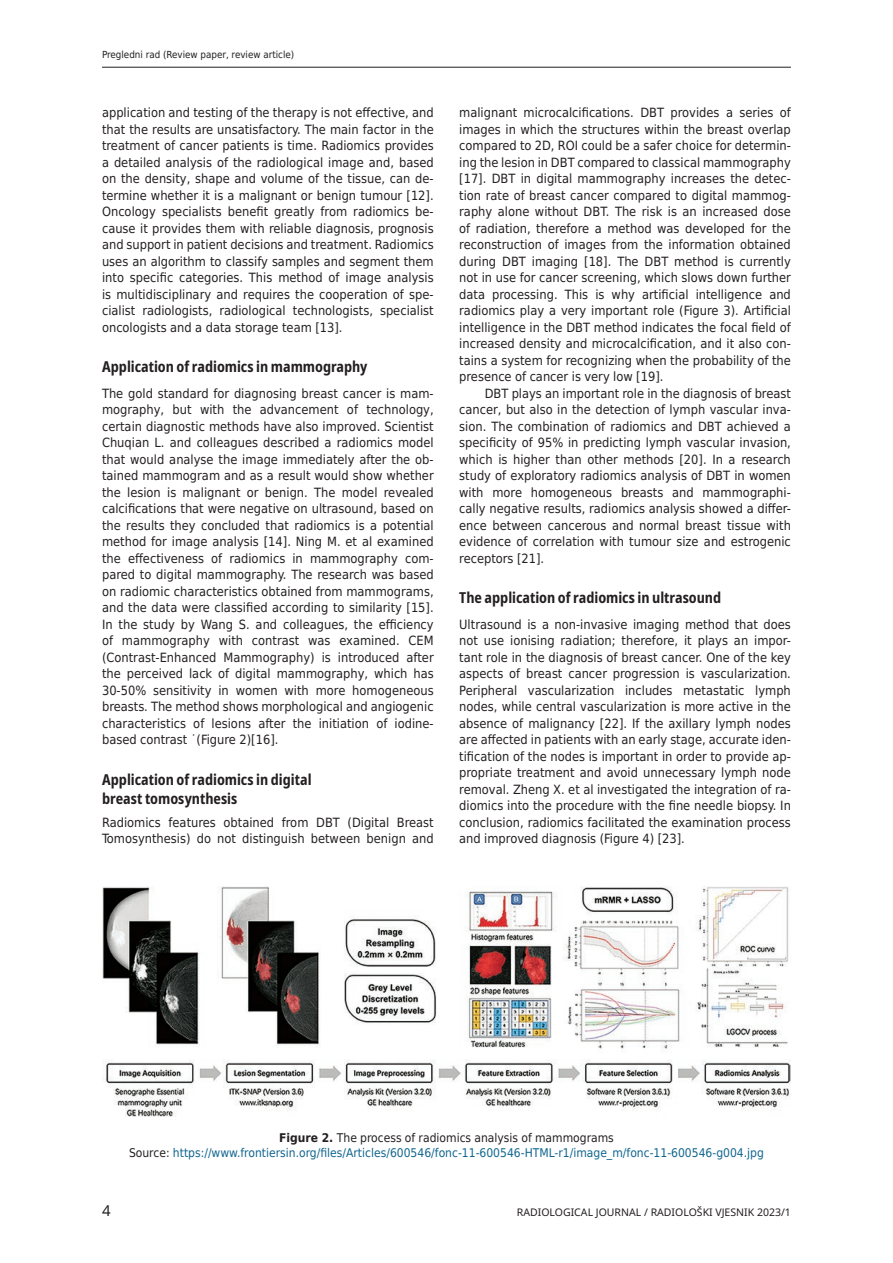
<style>
.page{position:relative;width:893px;height:1263px;background:#fff}
.page>*{position:absolute;margin:0;border:0;box-sizing:border-box;transform-origin:0 0}
.t1{font:700 condensed 15px/19.5px "Noto Sans";color:#231f20}
.t2{font:15px "Noto Sans";color:#231f20}
.t3{font:12.75px/16.5px "DejaVu Sans Condensed";color:#231f20;text-align:justify}
.t4{font:12px/15px "DejaVu Sans Condensed";color:#10658e;text-align:center}
.t5{font:10.5px "Noto Sans";color:#231f20}
.t6{font:9.75px "DejaVu Sans Condensed";color:#231f20}
.s1{font-weight:700;color:#231f20}
.s2{color:#231f20}
</style>
<div class="page">
<img style="left:102px;top:886px;width:689px;height:230px">
<hr style="left:102px;top:67px;width:689px;height:1px;background:#231f20">
<p class="t6" style="left:102px;top:46px;width:194px">Pregledni rad (Review paper, review article)</p>
<p class="t3" style="left:102px;top:104px;width:333px">application and testing of the therapy is not effective, and that the results are unsatisfactory. The main factor in the treatment of cancer patients is time. Radiomics provides a detailed analysis of the radiological image and, based on the density, shape and volume of the tissue, can de&shy;termine whether it is a malignant or benign tumour [12].<br>Oncology specialists benefit greatly from radiomics be&shy;cause it provides them with reliable diagnosis, prognosis and support in patient decisions and treatment. Radiomics uses an algorithm to classify samples and segment them into specific categories. This method of image analysis is multidisciplinary and requires the cooperation of spe&shy;cialist radiologists, radiological technologists, specialist oncologists and a data storage team [13].</p>
<p class="t1" style="left:102px;top:357px;width:267px">Application of radiomics in mammography</p>
<p class="t3" style="left:102px;top:384px;width:333px">The gold standard for diagnosing breast cancer is mam&shy;mography, but with the advancement of technology, certain diagnostic methods have also improved. Scientist Chuqian L. and colleagues described a radiomics model that would analyse the image immediately after the ob&shy;tained mammogram and as a result would show whether the lesion is malignant or benign. The model revealed calcifications that were negative on ultrasound, based on the results they concluded that radiomics is a potential method for image analysis [14]. Ning M. et al examined the effectiveness of radiomics in mammography com&shy;pared to digital mammography. The research was based on radiomic characteristics obtained from mammograms, and the data were classified according to similarity [15].<br>In the study by Wang S. and colleagues, the efficiency of mammography with contrast was examined. CEM (Contrast-Enhanced Mammography) is introduced after the perceived lack of digital mammography, which has 30-50% sensitivity in women with more homogeneous breasts. The method shows morphological and angiogenic characteristics of lesions after the initiation of iodine&shy;based contrast ˙(Figure 2)[16].</p>
<p class="t1" style="left:102px;top:770px;width:211px">Application of radiomics in digital breast tomosynthesis</p>
<p class="t3" style="left:102px;top:813px;width:333px">Radiomics features obtained from DBT (Digital Breast<br>Tomosynthesis) do not distinguish between benign and</p>
<p class="t3" style="left:459px;top:104px;width:333px">malignant microcalcifications. DBT provides a series of images in which the structures within the breast overlap compared to 2D, ROI could be a safer choice for determin&shy;ing the lesion in DBT compared to classical mammography [17]. DBT in digital mammography increases the detec&shy;tion rate of breast cancer compared to digital mammog&shy;raphy alone without DBT. The risk is an increased dose of radiation, therefore a method was developed for the reconstruction of images from the information obtained during DBT imaging [18]. The DBT method is currently not in use for cancer screening, which slows down further data processing. This is why artificial intelligence and radiomics play a very important role (Figure 3). Artificial intelligence in the DBT method indicates the focal field of increased density and microcalcification, and it also con&shy;tains a system for recognizing when the probability of the presence of cancer is very low [19].</p>
<p class="t3" style="left:459px;top:384px;width:333px;text-indent:26px">DBT plays an important role in the diagnosis of breast cancer, but also in the detection of lymph vascular inva&shy;sion. The combination of radiomics and DBT achieved a specificity of 95% in predicting lymph vascular invasion, which is higher than other methods [20]. In a research study of exploratory radiomics analysis of DBT in women with more homogeneous breasts and mammographi&shy;cally negative results, radiomics analysis showed a differ&shy;ence between cancerous and normal breast tissue with evidence of correlation with tumour size and estrogenic receptors [21].</p>
<p class="t1" style="left:459px;top:588px;width:263px">The application of radiomics in ultrasound</p>
<p class="t3" style="left:459px;top:615px;width:333px">Ultrasound is a non-invasive imaging method that does not use ionising radiation; therefore, it plays an impor&shy;tant role in the diagnosis of breast cancer. One of the key aspects of breast cancer progression is vascularization.<br>Peripheral vascularization includes metastatic lymph nodes, while central vascularization is more active in the absence of malignancy [22]. If the axillary lymph nodes are affected in patients with an early stage, accurate iden&shy;tification of the nodes is important in order to provide ap&shy;propriate treatment and avoid unnecessary lymph node removal. Zheng X. et al investigated the integration of ra&shy;diomics into the procedure with the fine needle biopsy. In conclusion, radiomics facilitated the examination process and improved diagnosis (Figure 4) [23].</p>
<p class="t4" style="left:129px;top:1129px;width:636px"><span class="s1">Figure 2.</span> <span class="s2">The process of radiomics analysis of mammograms<br>Source:</span> https://www.frontiersin.org/files/Articles/600546/fonc-11-600546-HTML-r1/image_m/fonc-11-600546-g004.jpg</p>
<p class="t2" style="left:102px;top:1201px;width:10px">4</p>
<p class="t5" style="left:517px;top:1206px;width:275px">RADIOLOGICAL JOU RNAL / RADIOLOŠKI VJESNIK 2023/1</p>
</div>
